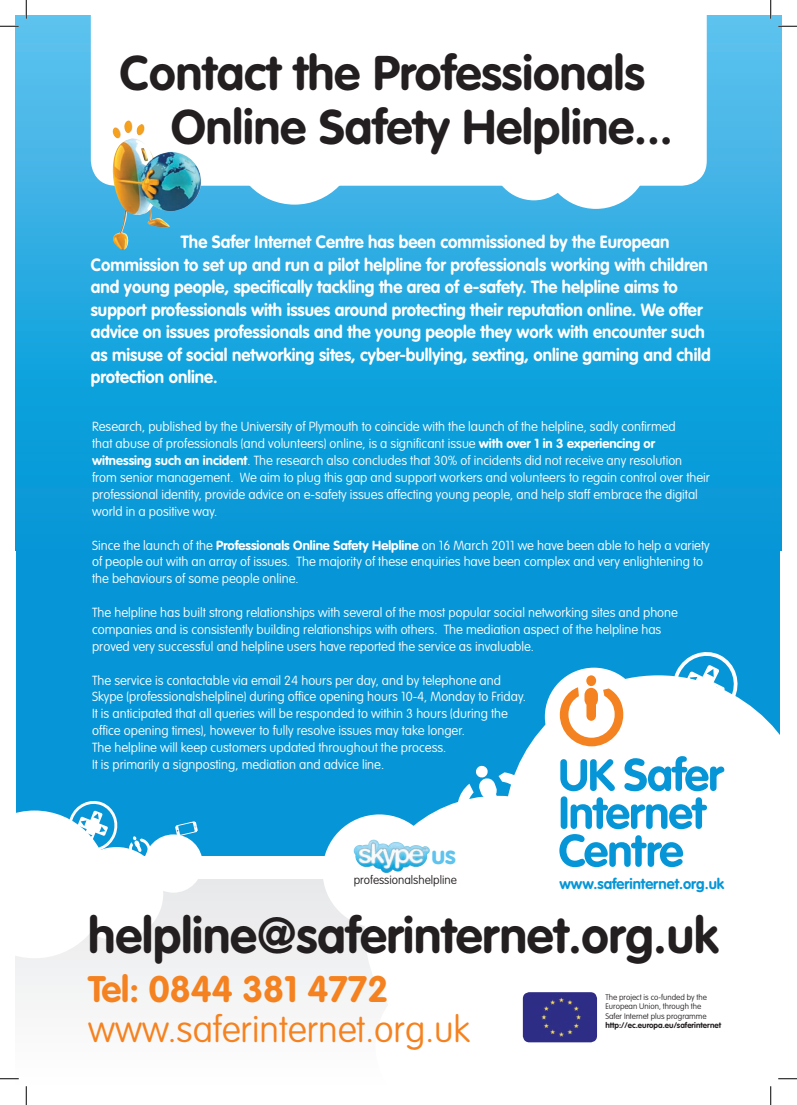
<style>
.page{position:relative;width:797px;height:1105px;background:#fff}
.page>*{position:absolute;margin:0;border:0;box-sizing:border-box;transform-origin:0 0}
.t1{font:700 49.75px "VAG Rounded Std";color:#231f20}
.t2{font:700 48px/54.2px "VAG Rounded Std";color:#231f20}
.t3{font:100 36.38px "VAG Rounded Std";color:#f58220}
.t4{font:700 36.38px "VAG Rounded Std";color:#f58220}
.t5{font:700 24.88px "VAG Rounded Std";color:#5ec3ef}
.t6{font:700 17.5px/22.5px "VAG Rounded Std";color:#fff;scale:.96 1}
.t7{font:700 14.75px "VAG Rounded Std";color:#0696d7}
.t8{font:100 13px/16.9px "VAG Rounded Std";color:#fff}
.t9{font:100 11.75px "VAG Rounded Std";color:#231f20}
.t10{font:100 8px/9.6px "VAG Rounded Std";color:#231f20}
.t11{font:700 8px "VAG Rounded Std";color:#231f20}
.s1{font-weight:700}
</style>
<div class="page">
<div style="left:17px;top:506px;width:762px;height:361px;background:#0696d7"></div>
<div style="left:16px;top:16px;width:765px;height:534px;background:linear-gradient(to bottom,#5fc3ee,#0094d6)"></div>
<svg style="left:91px;top:16px;width:615px;height:170px"></svg>
<div style="left:16px;top:877px;width:393px;height:212px;background:#f5f5f6"></div>
<div style="left:70px;top:847px;width:93px;height:93px;background:#fff;border-radius:50%"></div>
<div style="left:144px;top:834px;width:59px;height:59px;background:#fff;border-radius:50%"></div>
<svg style="left:518px;top:675px;width:262px;height:193px;fill:#fff"></svg>
<div style="left:364px;top:796px;width:267px;height:266px;background:#fff;border-radius:50%"></div>
<div style="left:105px;top:856px;width:438px;height:22px;background:#fff"></div>
<div style="left:322px;top:814px;width:114px;height:114px;background:#fff;border-radius:50%"></div>
<img style="left:523px;top:992px;width:74px;height:50px">
<div style="left:542px;top:102px;width:107px;height:107px;background:#fff;border-radius:50%"></div>
<div style="left:492px;top:117px;width:83px;height:83px;background:#fff;border-radius:50%"></div>
<div style="left:232px;top:79px;width:125px;height:126px;background:#fff;border-radius:50%"></div>
<svg style="left:16px;top:798px;width:105px;height:69px"></svg>
<svg style="left:175px;top:821px;width:23px;height:15px"></svg>
<svg style="left:128px;top:836px;width:24px;height:20px"></svg>
<svg style="left:668px;top:652px;width:74px;height:71px"></svg>
<svg style="left:455px;top:765px;width:82px;height:38px"></svg>
<div style="left:545px;top:668px;width:98px;height:98px;background:#fff;border-radius:50%"></div>
<svg style="left:560px;top:759px;width:55px;height:32px"></svg>
<svg style="left:624px;top:756px;width:100px;height:35px"></svg>
<svg style="left:559px;top:797px;width:148px;height:70px"></svg>
<div style="left:586px;top:675px;width:10px;height:11px;background:#f58220;border-radius:50%"></div>
<svg style="left:560px;top:687px;width:63px;height:59px"></svg>
<img style="left:354px;top:840px;width:18px;height:19px">
<img style="left:111px;top:120px;width:91px;height:130px">
<svg style="left:0;top:25px;width:19px;height:2px"></svg>
<svg style="left:778px;top:25px;width:19px;height:2px"></svg>
<svg style="left:0;top:1078px;width:19px;height:1px"></svg>
<svg style="left:778px;top:1078px;width:19px;height:1px"></svg>
<svg style="left:25px;top:0;width:2px;height:19px"></svg>
<svg style="left:25px;top:1086px;width:2px;height:19px"></svg>
<svg style="left:770px;top:0;width:1px;height:19px"></svg>
<svg style="left:770px;top:1086px;width:1px;height:19px"></svg>
<h2 class="t2" style="left:171px;top:48px;width:503px;text-indent:-51px">Contact the Professionals<br>Online Safety Helpline...</h2>
<p class="t6" style="left:91px;top:231px;width:647px;text-indent:90px">The Safer Internet Centre has been commissioned by the European Commission to set up and run a pilot helpline for professionals working with children and young people, specifically tackling the area of e-safety. The helpline aims to support professionals with issues around protecting their reputation online. We offer advice on issues professionals and the young people they work with encounter such as misuse of social networking sites, cyber-bullying, sexting, online gaming and child protection online.</p>
<p class="t8" style="left:92px;top:419px;width:619px">Research, published by the University of Plymouth to coincide with the launch of the helpline, sadly confirmed<br>that abuse of professionals (and volunteers) online, is a significant issue <span class="s1">with over 1 in 3 experiencing or witnessing such an incident</span>. The research also concludes that 30% of incidents did not receive any resolution from senior management. We aim to plug this gap and support workers and volunteers to regain control over their professional identity, provide advice on e-safety issues affecting young people, and help staff embrace the digital world in a positive way.</p>
<p class="t8" style="left:92px;top:537px;width:619px">Since the launch of the <span class="s1">Professionals Online Safety Helpline</span> on 16 March 2011 we have been able to help a variety of people out with an array of issues. The majority of these enquiries have been complex and very enlightening to the behaviours of some people online.</p>
<p class="t8" style="left:92px;top:604px;width:587px">The helpline has built strong relationships with several of the most popular social networking sites and phone companies and is consistently building relationships with others. The mediation aspect of the helpline has proved very successful and helpline users have reported the service as invaluable.</p>
<p class="t8" style="left:92px;top:672px;width:435px">The service is contactable via email 24 hours per day, and by telephone and Skype (professionalshelpline) during office opening hours 10-4, Monday to Friday.<br>It is anticipated that all queries will be responded to within 3 hours (during the office opening times), however to fully resolve issues may take longer.<br>The helpline will keep customers updated throughout the process.<br>It is primarily a signposting, mediation and advice line.</p>
<h3 class="t5" style="left:431px;top:841px;width:26px">us</h3>
<p class="t9" style="left:354px;top:874px;width:104px">professionalshelpline</p>
<p class="t7" style="left:559px;top:875px;width:166px">www.saferinternet.org.uk</p>
<h1 class="t1" style="left:88px;top:906px;width:632px">helpline@saferinternet.org.uk</h1>
<h3 class="t4" style="left:88px;top:967px;width:302px">Tel: 0844 381 4772</h3>
<h3 class="t3" style="left:88px;top:1008px;width:383px">www.saferinternet.org.uk</h3>
<p class="t10" style="left:605px;top:992px;width:103px">The project is co-funded by the<br>European Union, through the<br>Safer Internet plus programme</p>
<p class="t11" style="left:605px;top:1021px;width:117px">http://ec.europa.eu/saferinternet</p>
</div>
